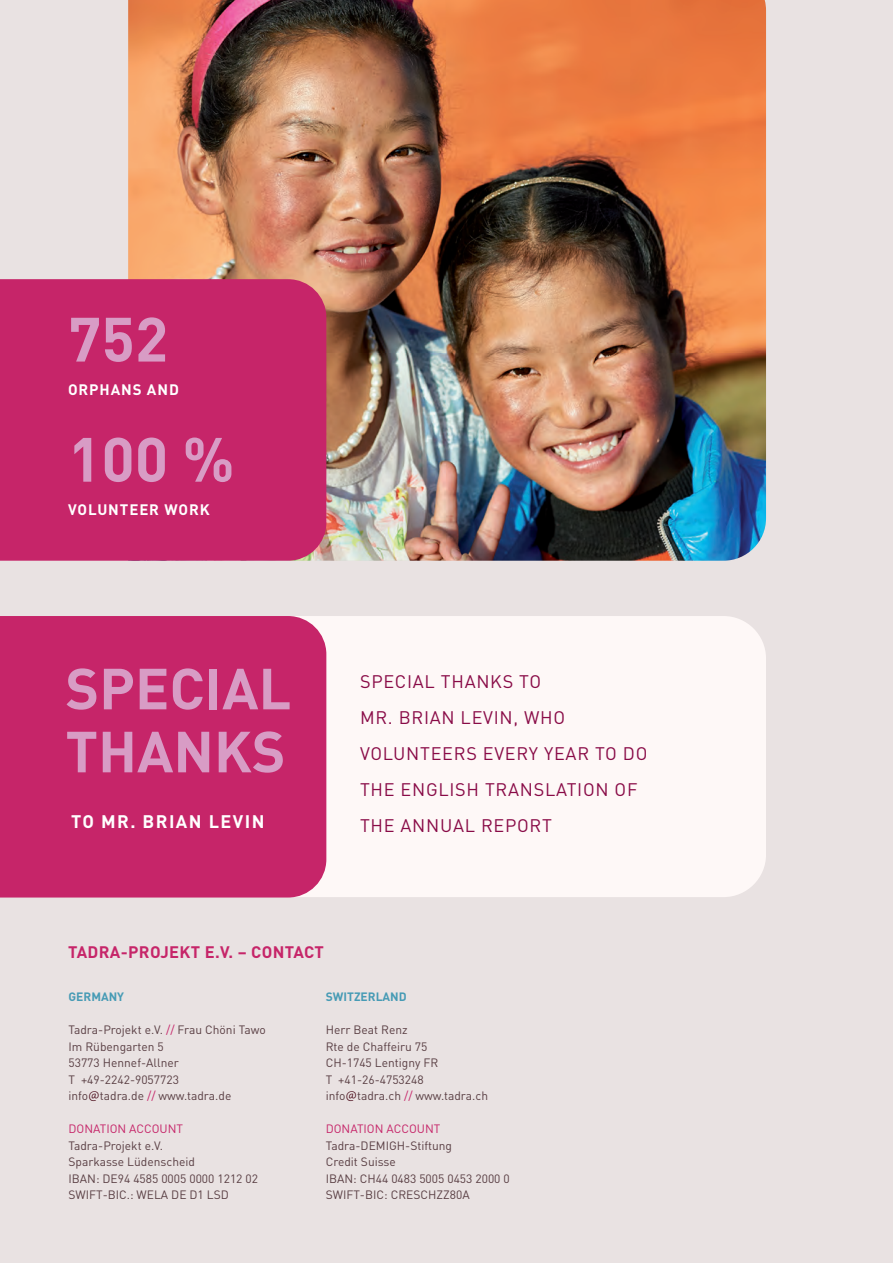
<style>
.page{position:relative;width:893px;height:1263px;background:#e9e2e2}
.page>*{position:absolute;margin:0;border:0;box-sizing:border-box;transform-origin:0 0}
.t1{font:700 61.5px "DIN";color:#d89cc5}
.t2{font:700 57px/63px "DIN";color:#d89cc5}
.t3{font:18px/36px "DIN";letter-spacing:.04em;color:#890b47}
.t4{font:700 18px "DIN";letter-spacing:.08em;color:#fff}
.t5{font:700 16.5px "DIN";letter-spacing:.02em;color:#c62569}
.t6{font:700 15px "DIN";letter-spacing:.06em;color:#fff}
.t7{font:12px/16.5px "DIN";color:#593e43}
.t8{font:12px "DIN";color:#c62569}
.t9{font:700 12px "DIN";color:#479bb5}
.s1{color:#c62569}
.s2{font-family:"The Mix B3";font-weight:300;color:#42000f}
</style>
<div class="page">
<img style="left:128px;top:0;width:638px;height:561px">
<div style="left:0;top:279px;width:326px;height:282px;background:#c62569"></div>
<div style="left:326px;top:616px;width:440px;height:281px;background:#fef8f7"></div>
<div style="left:0;top:616px;width:326px;height:281px;background:#c62569"></div>
<h1 class="t1" style="left:68px;top:299px;width:102px">752</h1>
<p class="t6" style="left:68px;top:379px;width:112px">ORPHANS AND</p>
<h1 class="t1" style="left:68px;top:419px;width:168px">100 %</h1>
<p class="t6" style="left:68px;top:499px;width:143px">VOLUNTEER WORK</p>
<h2 class="t2" style="left:65px;top:655px;width:227px">SPECIAL<br>THANKS</h2>
<h3 class="t4" style="left:71px;top:810px;width:195px">TO MR. BRIAN LEVIN</h3>
<h3 class="t3" style="left:360px;top:663px;width:289px">SPECIAL THANKS TO<br>MR. BRIAN LEVIN, WHO<br>VOLUNTEERS EVERY YEAR TO DO<br>THE ENGLISH TRANSLATION OF<br>THE ANNUAL REPORT</h3>
<h3 class="t5" style="left:68px;top:941px;width:257px">TADRA-PROJEKT E.V. – CONTACT</h3>
<p class="t9" style="left:68px;top:989px;width:57px">GERMANY</p>
<p class="t7" style="left:68px;top:1021px;width:199px">Tadra-Projekt e.V. <span class="s1">//</span> Frau Chöni Tawo<br>Im Rübengarten 5<br>53773 Hennef-Allner<br>T +49-2242-9057723<br>info<span class="s2">@</span>tadra.de <span class="s1">//</span> www.tadra.de</p>
<p class="t8" style="left:68px;top:1121px;width:116px">DONATION ACCOUNT</p>
<p class="t7" style="left:68px;top:1137px;width:191px">Tadra-Projekt e.V.<br>Sparkasse Lüdenscheid<br>IBAN: DE94 4585 0005 0000 1212 02<br>SWIFT-BIC.: WELA DE D1 LSD</p>
<p class="t9" style="left:326px;top:989px;width:82px">SWITZERLAND</p>
<p class="t7" style="left:326px;top:1021px;width:164px">Herr Beat Renz<br>Rte de Chaffeiru 75<br>CH-1745 Lentigny FR<br>T +41-26-4753248 info<span class="s2">@</span>tadra.ch <span class="s1">//</span> www.tadra.ch</p>
<p class="t8" style="left:326px;top:1121px;width:116px">DONATION ACCOUNT</p>
<p class="t7" style="left:326px;top:1137px;width:186px">Tadra-DEMIGH-Stiftung<br>Credit Suisse<br>IBAN: CH44 0483 5005 0453 2000 0<br>SWIFT-BIC: CRESCHZZ80A</p>
</div>
